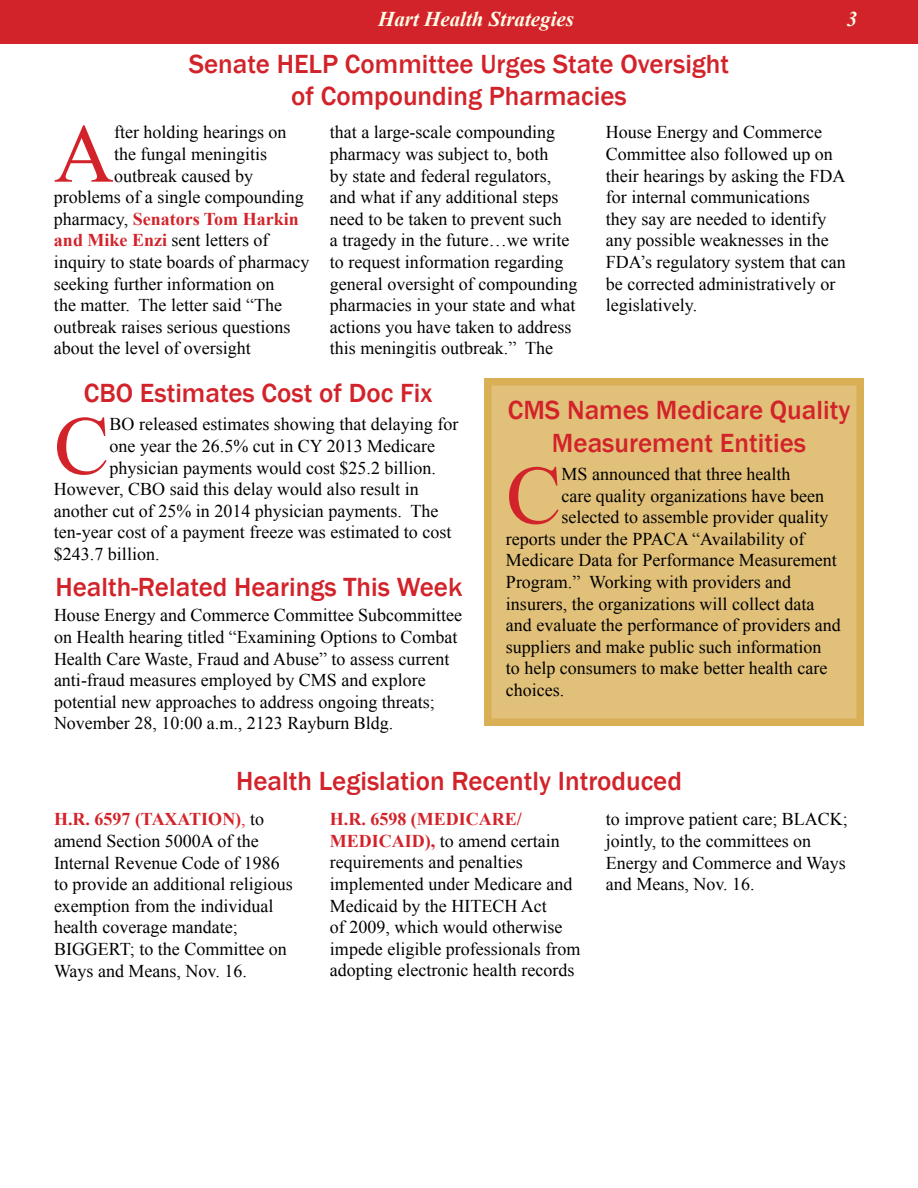
<style>
.page{position:relative;width:918px;height:1188px;background:#fff}
.page>*{position:absolute;margin:0;border:0;box-sizing:border-box;transform-origin:0 0}
.t1{font:83.25px "Times New Roman";color:#d2232a}
.t2{font:500 27px/32.4px "Franklin Gothic";color:#d2232a;text-align:center}
.t3{font:italic 700 21px "Times New Roman";color:#fffde8}
.t4{font:18px/21.6px "Times New Roman";color:#000}
.t5{font:700 18px "Times New Roman";color:#d2232a}
.s1{font-weight:400;color:#000}
.s2{font-weight:700;color:#d2232a}
.s3{color:#d2232a}
</style>
<div class="page">
<div style="left:484px;top:378px;width:380px;height:348px;background:#e1c079;border:8px solid #d9af56"></div>
<div style="left:0;top:0;width:918px;height:43px;background:#d2232a"></div>
<p class="t3" style="left:378px;top:5px;width:198px">Hart Health Strategies</p>
<p class="t3" style="left:847px;top:5px;width:12px">3</p>
<h2 class="t2" style="left:189px;top:48px;width:542px">Senate HELP Committee Urges State Oversight of Compounding Pharmacies</h2>
<h1 class="t1" style="left:54px;top:98px;width:62px">A</h1>
<p class="t4" style="left:114px;top:121px;width:174px">fter holding hearings on</p>
<p class="t4" style="left:114px;top:143px;width:154px">the fungal meningitis</p>
<p class="t4" style="left:114px;top:165px;width:140px">outbreak caused by</p>
<p class="t4" style="left:54px;top:186px;width:251px">problems of a single compounding</p>
<p class="t5" style="left:54px;top:206px;width:246px"><span class="s1">pharmacy,</span> Senators Tom Harkin</p>
<p class="t4" style="left:54px;top:229px;width:216px"><span class="s2">and Mike Enzi</span> sent letters of</p>
<p class="t4" style="left:54px;top:251px;width:257px">inquiry to state boards of pharmacy</p>
<p class="t4" style="left:54px;top:273px;width:222px">seeking further information on</p>
<p class="t4" style="left:54px;top:294px;width:230px">the matter. The letter said “The</p>
<p class="t4" style="left:54px;top:316px;width:238px">outbreak raises serious questions</p>
<p class="t4" style="left:54px;top:337px;width:198px">about the level of oversight</p>
<p class="t4" style="left:330px;top:121px;width:249px">that a large-scale compounding pharmacy was subject to, both<br>by state and federal regulators, and what if any additional steps need to be taken to prevent such<br>a tragedy in the future…we write to request information regarding general oversight of compounding pharmacies in your state and what actions you have taken to address this meningitis outbreak.” The</p>
<p class="t4" style="left:606px;top:121px;width:241px">House Energy and Commerce<br>Committee also followed up on their hearings by asking the FDA for internal communications<br>they say are needed to identify any possible weaknesses in the<br>FDA’s regulatory system that can be corrected administratively or legislatively.</p>
<h2 class="t2" style="left:84px;top:377px;width:350px">CBO Estimates Cost of Doc Fix</h2>
<h1 class="t1" style="left:54px;top:390px;width:57px">C</h1>
<p class="t4" style="left:110px;top:413px;width:350px">BO released estimates showing that delaying for</p>
<h2 class="t2" style="left:508px;top:394px;width:344px">CMS Names Medicare Quality<br>Measurement Entities</h2>
<h1 class="t1" style="left:506px;top:439px;width:57px">C</h1>
<p class="t4" style="left:562px;top:463px;width:230px">MS announced that three health</p>
<p class="t4" style="left:110px;top:435px;width:327px">one year the 26.5% cut in CY 2013 Medicare</p>
<p class="t4" style="left:110px;top:457px;width:328px">physician payments would cost $25.2 billion.</p>
<p class="t4" style="left:54px;top:478px;width:366px">However, CBO said this delay would also result in</p>
<p class="t4" style="left:54px;top:500px;width:386px">another cut of 25% in 2014 physician payments. The</p>
<p class="t4" style="left:54px;top:521px;width:399px">ten-year cost of a payment freeze was estimated to cost</p>
<p class="t4" style="left:54px;top:543px;width:107px">$243.7 billion.</p>
<p class="t4" style="left:562px;top:484px;width:264px">care quality organizations have been</p>
<p class="t4" style="left:562px;top:506px;width:268px">selected to assemble provider quality</p>
<p class="t4" style="left:506px;top:528px;width:300px">reports under the PPACA “Availability of</p>
<p class="t4" style="left:506px;top:549px;width:332px">Medicare Data for Performance Measurement</p>
<p class="t4" style="left:506px;top:571px;width:287px">Program.” Working with providers and</p>
<p class="t4" style="left:506px;top:592px;width:310px">insurers, the organizations will collect data</p>
<p class="t4" style="left:506px;top:614px;width:336px">and evaluate the performance of providers and</p>
<p class="t4" style="left:506px;top:636px;width:317px">suppliers and make public such information</p>
<p class="t4" style="left:506px;top:657px;width:323px">to help consumers to make better health care</p>
<p class="t4" style="left:506px;top:679px;width:60px">choices.</p>
<h2 class="t2" style="left:55px;top:571px;width:409px">Health-Related Hearings This Week</h2>
<p class="t4" style="left:54px;top:604px;width:410px">House Energy and Commerce Committee Subcommittee on Health hearing titled “Examining Options to Combat Health Care Waste, Fraud and Abuse” to assess current anti-fraud measures employed by CMS and explore potential new approaches to address ongoing threats; November 28, 10:00 a.m., 2123 Rayburn Bldg.</p>
<h2 class="t2" style="left:236px;top:765px;width:447px">Health Legislation Recently Introduced</h2>
<p class="t4" style="left:54px;top:808px;width:240px"><span class="s2">H.R. 6597 (TAXATION)</span><span class="s3">,</span> to amend Section 5000A of the<br>Internal Revenue Code of 1986 to provide an additional religious exemption from the individual health coverage mandate;<br>BIGGERT; to the Committee on<br>Ways and Means, Nov. 16.</p>
<p class="t4" style="left:330px;top:808px;width:252px"><span class="s2">H.R. 6598 (MEDICARE/<br>MEDICAID),</span> to amend certain requirements and penalties implemented under Medicare and<br>Medicaid by the HITECH Act<br>of 2009, which would otherwise impede eligible professionals from adopting electronic health records</p>
<p class="t4" style="left:606px;top:808px;width:243px">to improve patient care; BLACK; jointly, to the committees on<br>Energy and Commerce and Ways and Means, Nov. 16.</p>
</div>
